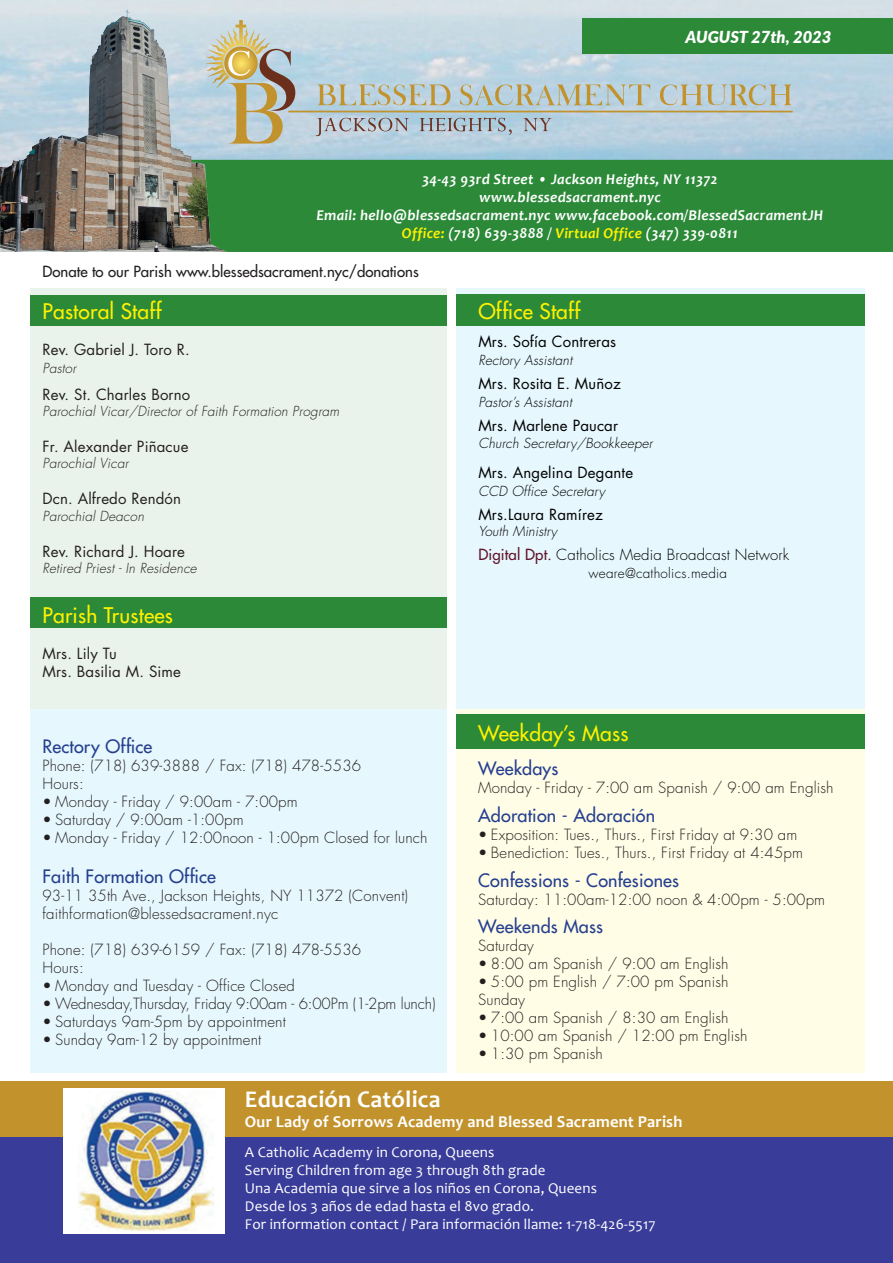
<style>
.page{position:relative;width:893px;height:1263px;background:#fff}
.page>*{position:absolute;margin:0;border:0;box-sizing:border-box;transform-origin:0 0}
.t1{font:700 24px "Candara";letter-spacing:.01em;color:#fff}
.t2{font:500 21px "Futura Std";letter-spacing:.01em;color:#fff101}
.t3{font:500 18px "Futura Std";letter-spacing:.01em;color:#253f8e}
.t4{font:700 16.5px "Candara";letter-spacing:.01em;color:#fff}
.t5{font:italic 900 16.5px "Lato";color:#fff}
.t6{font:300 15px/18px "Futura Std";letter-spacing:.01em;color:#231f20}
.t7{font:15px/18px "Candara";letter-spacing:.01em;color:#fff}
.t8{font:italic 700 15px/18px "Candara";letter-spacing:.02em;color:#fff;text-align:center}
.t9{font:15px/18px "Futura Std";letter-spacing:.01em;color:#231f20}
.t10{font:15px "Futura Std";letter-spacing:.01em;color:#000}
.t11{font:300 15px "Futura Std";letter-spacing:-.01em;color:#231f20}
.t12{font:500 15px "Futura Std";color:#231f20}
.t13{font:300 15px "Futura Std";letter-spacing:.01em;color:#000}
.t14{font:italic 300 13.5px "Futura Std";letter-spacing:.01em;color:#231f20}
.t15{font:italic 300 13.5px "Futura Std";letter-spacing:.01em;color:#000}
.t16{font:300 13.5px "Futura Std";letter-spacing:.02em;color:#000}
.s1{color:#fff101}
.s2{font-weight:500;color:#61142b}
</style>
<div class="page">
<div style="left:30px;top:709px;width:416px;height:364px;background:#e6f7fd"></div>
<div style="left:30px;top:288px;width:416px;height:421px;background:#eaf3eb"></div>
<div style="left:456px;top:288px;width:408px;height:421px;background:#e6f7fd"></div>
<div style="left:456px;top:709px;width:408px;height:364px;background:#fffde6"></div>
<img style="left:227px;top:0;width:666px;height:160px">
<div style="left:227px;top:160px;width:666px;height:92px;background:#2b8938"></div>
<div style="left:583px;top:19px;width:310px;height:35px;background:#2b8938"></div>
<svg style="left:317px;top:85px;width:134px;height:20px;background:#bec1ae"></svg>
<svg style="left:460px;top:84px;width:190px;height:21px;background:#bac2b5"></svg>
<svg style="left:660px;top:85px;width:133px;height:20px;background:#bdc1b1"></svg>
<svg style="left:316px;top:118px;width:93px;height:18px;background:#b0b6be"></svg>
<svg style="left:420px;top:118px;width:92px;height:17px;background:#a4afb9"></svg>
<svg style="left:524px;top:118px;width:27px;height:13px"></svg>
<hr style="left:288px;top:111px;width:505px;height:1px;background:#c2922c">
<svg style="left:227px;top:20px;width:68px;height:124px;background:#bdb9a0"></svg>
<img style="left:0;top:0;width:227px;height:252px">
<div style="left:456px;top:714px;width:408px;height:35px;background:#2b8938"></div>
<div style="left:456px;top:294px;width:408px;height:32px;background:#2b8938"></div>
<div style="left:30px;top:295px;width:416px;height:31px;background:#2b8938"></div>
<div style="left:30px;top:597px;width:416px;height:31px;background:#2b8938"></div>
<div style="left:0;top:1081px;width:893px;height:56px;background:#c2922c"></div>
<div style="left:0;top:1137px;width:893px;height:126px;background:#393d99"></div>
<img style="left:64px;top:1089px;width:161px;height:144px">
<p class="t5" style="left:686px;top:25px;width:147px">AUGUST 27th, 2023</p>
<p class="t8" style="left:316px;top:170px;width:509px">34-43 93rd Street • Jackson Heights, NY 11372<br>www.blessedsacrament.nyc<br>Email: hello@blessedsacrament.nyc www.facebook.com/BlessedSacramentJH <span class="s1">Office:</span> (718) 639-3888 / <span class="s1">Virtual Office</span> (347) 339-0811</p>
<p class="t12" style="left:43px;top:262px;width:378px">Donate to our Parish www.blessedsacrament.nyc/donations</p>
<h2 class="t2" style="left:43px;top:298px;width:120px">Pastoral Staff</h2>
<p class="t9" style="left:43px;top:341px;width:149px">Rev. Gabriel J. Toro R.</p>
<p class="t14" style="left:43px;top:360px;width:35px">Pastor</p>
<p class="t9" style="left:43px;top:386px;width:149px">Rev. St. Charles Borno</p>
<p class="t14" style="left:43px;top:403px;width:298px">Parochial Vicar/Director of Faith Formation Program</p>
<p class="t9" style="left:43px;top:438px;width:147px">Fr. Alexander Piñacue</p>
<p class="t14" style="left:43px;top:455px;width:88px">Parochial Vicar</p>
<p class="t9" style="left:43px;top:490px;width:140px">Dcn. Alfredo Rendón</p>
<p class="t14" style="left:43px;top:507px;width:103px">Parochial Deacon</p>
<p class="t9" style="left:43px;top:542px;width:144px">Rev. Richard J. Hoare</p>
<p class="t14" style="left:43px;top:560px;width:156px">Retired Priest - In Residence</p>
<h2 class="t2" style="left:43px;top:602px;width:132px">Parish Trustees</h2>
<p class="t9" style="left:43px;top:645px;width:140px">Mrs. Lily Tu<br>Mrs. Basilia M. Sime</p>
<p class="t3" style="left:43px;top:735px;width:111px">Rectory Office</p>
<p class="t6" style="left:43px;top:757px;width:320px">Phone: (718) 639-3888 / Fax: (718) 478-5536<br>Hours:</p>
<p class="t6" style="left:43px;top:793px;width:257px">• Monday - Friday / 9:00am - 7:00pm</p>
<p class="t6" style="left:43px;top:811px;width:203px">• Saturday / 9:00am -1:00pm</p>
<p class="t6" style="left:43px;top:829px;width:387px">• Monday - Friday / 12:00noon - 1:00pm Closed for lunch</p>
<p class="t3" style="left:43px;top:864px;width:175px">Faith Formation Office</p>
<p class="t6" style="left:43px;top:886px;width:367px">93-11 35th Ave., Jackson Heights, NY 11372 (Convent) faithformation@blessedsacrament.nyc</p>
<p class="t6" style="left:43px;top:940px;width:320px">Phone: (718) 639-6159 / Fax: (718) 478-5536<br>Hours:</p>
<p class="t6" style="left:43px;top:976px;width:254px">• Monday and Tuesday - Office Closed</p>
<p class="t11" style="left:43px;top:994px;width:395px">• Wednesday,Thursday, Friday 9:00am - 6:00Pm (1-2pm lunch)</p>
<p class="t6" style="left:43px;top:1012px;width:245px">• Saturdays 9am-5pm by appointment</p>
<p class="t6" style="left:43px;top:1030px;width:220px">• Sunday 9am-12 by appointment</p>
<h2 class="t2" style="left:478px;top:298px;width:103px">Office Staff</h2>
<p class="t10" style="left:478px;top:332px;width:139px">Mrs. Sofía Contreras</p>
<p class="t15" style="left:478px;top:352px;width:95px">Rectory Assistant</p>
<p class="t10" style="left:478px;top:374px;width:144px">Mrs. Rosita E. Muñoz</p>
<p class="t15" style="left:478px;top:394px;width:95px">Pastor’s Assistant</p>
<p class="t10" style="left:478px;top:416px;width:141px">Mrs. Marlene Paucar</p>
<p class="t15" style="left:478px;top:434px;width:176px">Church Secretary/Bookkeeper</p>
<p class="t10" style="left:478px;top:462px;width:156px">Mrs. Angelina Degante</p>
<p class="t15" style="left:478px;top:482px;width:128px">CCD Office Secretary</p>
<p class="t10" style="left:478px;top:504px;width:126px">Mrs.Laura Ramírez</p>
<p class="t15" style="left:478px;top:523px;width:80px">Youth Ministry</p>
<p class="t13" style="left:478px;top:545px;width:312px"><span class="s2">Digital Dpt.</span> Catholics Media Broadcast Network</p>
<p class="t16" style="left:588px;top:565px;width:140px">weare@catholics.media</p>
<h2 class="t2" style="left:478px;top:720px;width:152px">Weekday’s Mass</h2>
<p class="t3" style="left:478px;top:757px;width:82px">Weekdays</p>
<p class="t6" style="left:478px;top:779px;width:357px">Monday - Friday - 7:00 am Spanish / 9:00 am English</p>
<p class="t3" style="left:478px;top:804px;width:179px">Adoration - Adoración</p>
<p class="t6" style="left:478px;top:826px;width:321px">• Exposition: Tues., Thurs., First Friday at 9:30 am</p>
<p class="t6" style="left:478px;top:844px;width:326px">• Benediction: Tues., Thurs., First Friday at 4:45pm</p>
<p class="t3" style="left:478px;top:869px;width:202px">Confessions - Confesiones</p>
<p class="t6" style="left:478px;top:890px;width:349px">Saturday: 11:00am-12:00 noon &amp; 4:00pm - 5:00pm</p>
<p class="t3" style="left:478px;top:915px;width:126px">Weekends Mass</p>
<p class="t6" style="left:478px;top:937px;width:57px">Saturday</p>
<p class="t6" style="left:478px;top:955px;width:252px">• 8:00 am Spanish / 9:00 am English</p>
<p class="t6" style="left:478px;top:973px;width:252px">• 5:00 pm English / 7:00 pm Spanish<br>Sunday</p>
<p class="t6" style="left:478px;top:1009px;width:252px">• 7:00 am Spanish / 8:30 am English</p>
<p class="t6" style="left:478px;top:1027px;width:271px">• 10:00 am Spanish / 12:00 pm English</p>
<p class="t6" style="left:478px;top:1045px;width:126px">• 1:30 pm Spanish</p>
<h1 class="t1" style="left:245px;top:1084px;width:197px">Educación Católica</h1>
<p class="t4" style="left:245px;top:1111px;width:439px">Our Lady of Sorrows Academy and Blessed Sacrament Parish</p>
<p class="t7" style="left:245px;top:1143px;width:412px">A Catholic Academy in Corona, Queens<br>Serving Children from age 3 through 8th grade<br>Una Academia que sirve a los niños en Corona, Queens<br>Desde los 3 años de edad hasta el 8vo grado.<br>For information contact / Para información llame: 1-718-426-5517</p>
</div>
